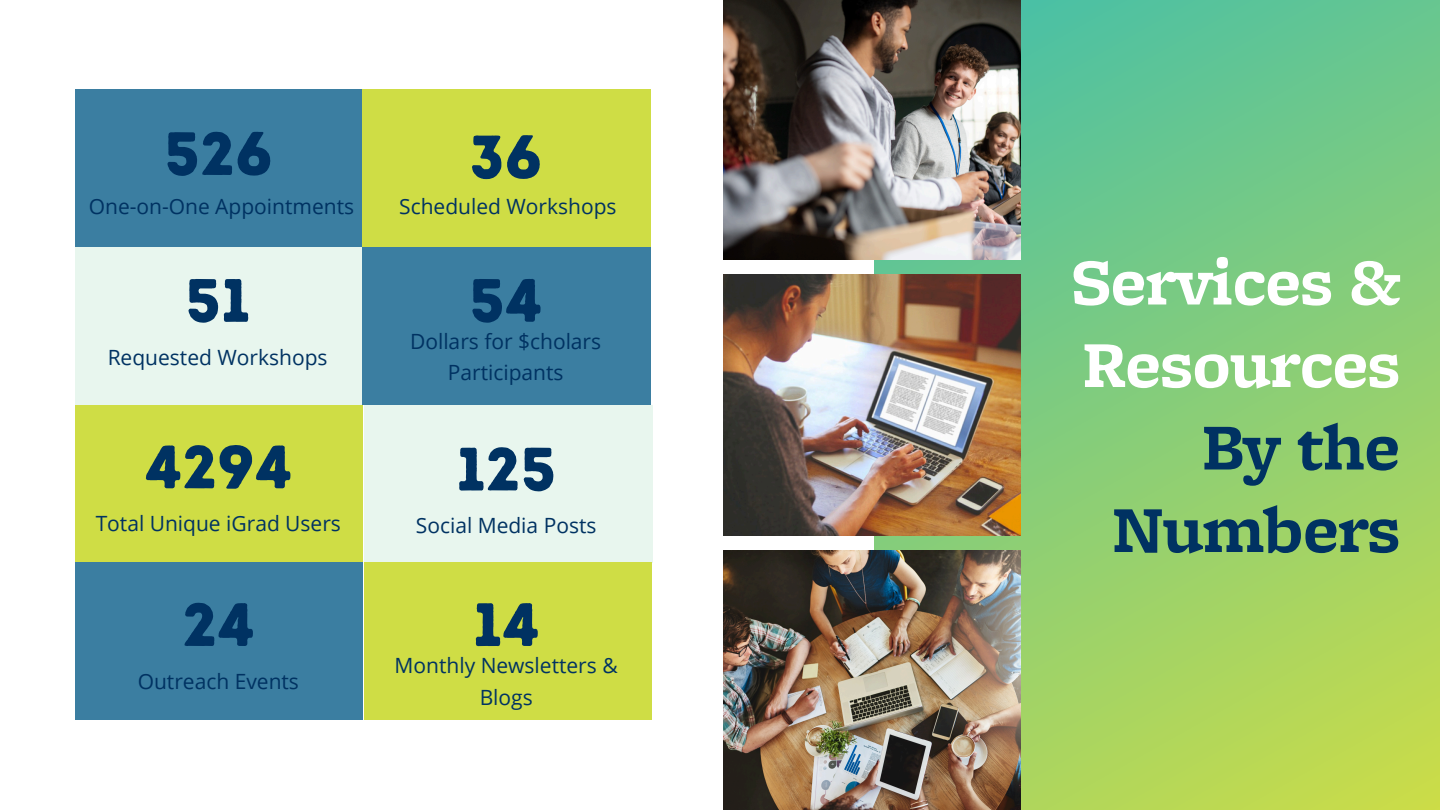
<style>
.page{position:relative;width:1440px;height:810px;background:#fff}
.page>*{position:absolute;margin:0;border:0;box-sizing:border-box;transform-origin:0 0}
.t1{font:700 68.2px/82.5px "Freight Micro Pro";letter-spacing:-.02em;color:#fff;text-align:right}
.t2{font:61px "Intro Rust Base";color:#003262}
.t3{font:21px/31.5px "Open Sans";color:#003262;text-align:center}
.s1{color:#003262}
</style>
<div class="page">
<svg style="left:874px;top:0;width:566px;height:810px;background:#8acd76"></svg>
<img style="left:724px;top:0;width:296px;height:260px">
<img style="left:724px;top:275px;width:296px;height:261px">
<img style="left:724px;top:551px;width:296px;height:259px">
<div style="left:75px;top:90px;width:288px;height:157px;background:#3b7ea1"></div>
<div style="left:362px;top:90px;width:288px;height:157px;background:#cfdd45"></div>
<div style="left:75px;top:247px;width:288px;height:158px;background:#e8f6ee"></div>
<div style="left:362px;top:247px;width:288px;height:158px;background:#3b7ea1"></div>
<div style="left:75px;top:405px;width:288px;height:157px;background:#cfdd45"></div>
<div style="left:364px;top:405px;width:288px;height:157px;background:#e8f6ee"></div>
<div style="left:75px;top:563px;width:288px;height:157px;background:#3b7ea1"></div>
<div style="left:364px;top:563px;width:288px;height:157px;background:#cfdd45"></div>
<p class="t2" style="left:164px;top:117px;width:110px">526</p>
<p class="t2" style="left:469px;top:120px;width:74px">36</p>
<p class="t3" style="left:399px;top:190px;width:219px">Scheduled Workshops</p>
<h2 class="t3" style="left:89px;top:190px;width:267px">One-on-One Appointments</h2>
<p class="t2" style="left:185px;top:264px;width:66px">51</p>
<h2 class="t3" style="left:108px;top:341px;width:221px">Requested Workshops</h2>
<p class="t2" style="left:145px;top:430px;width:149px">4294</p>
<p class="t3" style="left:96px;top:507px;width:247px">Total Unique iGrad Users</p>
<h2 class="t2" style="left:182px;top:588px;width:74px">24</h2>
<p class="t3" style="left:138px;top:665px;width:163px">Outreach Events</p>
<p class="t2" style="left:469px;top:264px;width:75px">54</p>
<p class="t3" style="left:410px;top:325px;width:193px">Dollars for $cholars<br>Participants</p>
<p class="t2" style="left:456px;top:432px;width:101px">125</p>
<p class="t3" style="left:416px;top:509px;width:182px">Social Media Posts</p>
<p class="t2" style="left:473px;top:588px;width:68px">14</p>
<p class="t3" style="left:395px;top:649px;width:225px">Monthly Newsletters &amp;<br>Blogs</p>
<p class="t1" style="left:1071px;top:240px;width:331px">Services &amp;<br>Resources<br><span class="s1">By the<br>Numbers</span></p>
</div>
